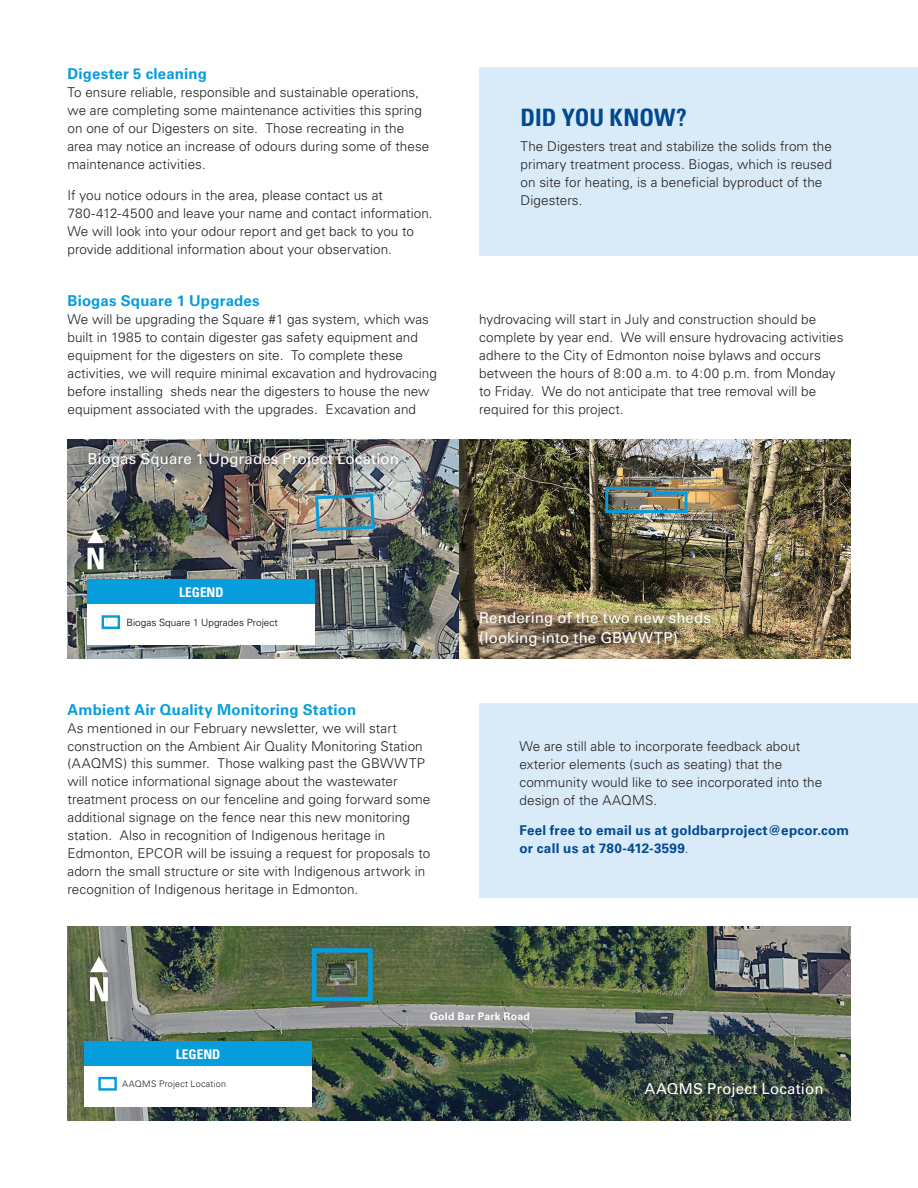
<style>
.page{position:relative;width:918px;height:1188px;background:#fff}
.page>*{position:absolute;margin:0;border:0;box-sizing:border-box;transform-origin:0 0}
.t1{font:700 condensed 24px "Univers";color:#014990}
.t2{font:15px/19.5px "Univers";letter-spacing:.01em;color:#fff}
.t3{font:700 15px "Univers";letter-spacing:.01em;color:#069ddc}
.t4{font:300 13.5px/18px "Univers";letter-spacing:.005em;color:#231f20}
.t5{font:700 13.5px/18px "Univers";letter-spacing:.02em;color:#014990}
.t6{font:700 condensed 13.35px "Univers";color:#fff}
.t7{font:700 10.5px "Univers";letter-spacing:.025em;color:#fff}
.t8{font:300 10.05px "Univers";color:#040503}
.t9{font:300 9px "Univers";letter-spacing:.02em;color:#231f20}
.s1{font-weight:300}
</style>
<div class="page">
<div style="left:479px;top:68px;width:439px;height:188px;background:#d9ebf8"></div>
<div style="left:479px;top:703px;width:439px;height:195px;background:#d9ebf8"></div>
<img style="left:68px;top:439px;width:782px;height:220px">
<img style="left:466px;top:598px;width:258px;height:61px">
<div style="left:87px;top:588px;width:228px;height:57px;background:#fff"></div>
<div style="left:87px;top:579px;width:228px;height:25px;background:#069ddc"></div>
<div style="left:102px;top:615px;width:18px;height:14px;border:2px solid #069ddc"></div>
<svg style="left:87px;top:529px;width:17px;height:40px"></svg>
<img style="left:313px;top:492px;width:63px;height:41px">
<img style="left:68px;top:927px;width:782px;height:193px">
<div style="left:68px;top:937px;width:63px;height:86px;background:#231f20;opacity:.5"></div>
<svg style="left:90px;top:956px;width:18px;height:45px"></svg>
<div style="left:312px;top:948px;width:61px;height:53px;border:4px solid #069ddc"></div>
<div style="left:84px;top:1050px;width:228px;height:56px;background:#fff"></div>
<div style="left:84px;top:1041px;width:228px;height:25px;background:#069ddc"></div>
<div style="left:98px;top:1077px;width:19px;height:14px;border:2px solid #069ddc"></div>
<svg style="left:632px;top:1068px;width:205px;height:42px;background:#34453b"></svg>
<img style="left:74px;top:439px;width:338px;height:42px">
<img style="left:604px;top:485px;width:85px;height:30px">
<p class="t3" style="left:67px;top:65px;width:141px">Digester 5 cleaning</p>
<p class="t4" style="left:68px;top:83px;width:363px">To ensure reliable, responsible and sustainable operations, we are completing some maintenance activities this spring on one of our Digesters on site. Those recreating in the area may notice an increase of odours during some of these maintenance activities.</p>
<p class="t4" style="left:68px;top:186px;width:367px">If you notice odours in the area, please contact us at 780-412-4500 and leave your name and contact information.<br>We will look into your odour report and get back to you to provide additional information about your observation.</p>
<h1 class="t1" style="left:521px;top:103px;width:168px">DID YOU KNOW?</h1>
<p class="t4" style="left:521px;top:137px;width:313px">The Digesters treat and stabilize the solids from the primary treatment process. Biogas, which is reused on site for heating, is a beneficial byproduct of the Digesters.</p>
<p class="t3" style="left:68px;top:292px;width:194px">Biogas Square 1 Upgrades</p>
<p class="t4" style="left:68px;top:310px;width:371px">We will be upgrading the Square #1 gas system, which was built in 1985 to contain digester gas safety equipment and equipment for the digesters on site. To complete these activities, we will require minimal excavation and hydrovacing before installing sheds near the digesters to house the new equipment associated with the upgrades. Excavation and</p>
<p class="t4" style="left:479px;top:311px;width:366px">hydrovacing will start in July and construction should be complete by year end. We will ensure hydrovacing activities adhere to the City of Edmonton noise bylaws and occurs between the hours of 8:00 a.m. to 4:00 p.m. from Monday to Friday. We do not anticipate that tree removal will be required for this project.</p>
<p class="t2" style="left:87px;top:449px;width:313px">Biogas Square 1 Upgrades Project Location</p>
<p class="t6" style="left:179px;top:584px;width:46px">LEGEND</p>
<p class="t8" style="left:126px;top:616px;width:153px">Biogas Square 1 Upgrades Project</p>
<p class="t3" style="left:68px;top:700px;width:290px">Ambient Air Quality Monitoring Station</p>
<p class="t4" style="left:68px;top:719px;width:364px">As mentioned in our February newsletter, we will start construction on the Ambient Air Quality Monitoring Station (AAQMS) this summer. Those walking past the GBWWTP will notice informational signage about the wastewater treatment process on our fenceline and going forward some additional signage on the fence near this new monitoring station. Also in recognition of Indigenous heritage in Edmonton, EPCOR will be issuing a request for proposals to adorn the small structure or site with Indigenous artwork in recognition of Indigenous heritage in Edmonton.</p>
<p class="t2" style="left:479px;top:608px;width:233px">Rendering of the two new sheds (looking into the GBWWTP)</p>
<p class="t4" style="left:519px;top:737px;width:304px">We are still able to incorporate feedback about exterior elements (such as seating) that the community would like to see incorporated into the design of the AAQMS.</p>
<p class="t5" style="left:519px;top:821px;width:331px">Feel free to email us at goldbarproject@epcor.com or call us at 780-412-3599<span class="s1">.</span></p>
<p class="t6" style="left:176px;top:1046px;width:46px">LEGEND</p>
<p class="t9" style="left:122px;top:1078px;width:105px">AAQMS Project Location</p>
<p class="t7" style="left:430px;top:1010px;width:102px">Gold Bar Park Road</p>
<p class="t2" style="left:645px;top:1079px;width:180px">AAQMS Project Location</p>
</div>
